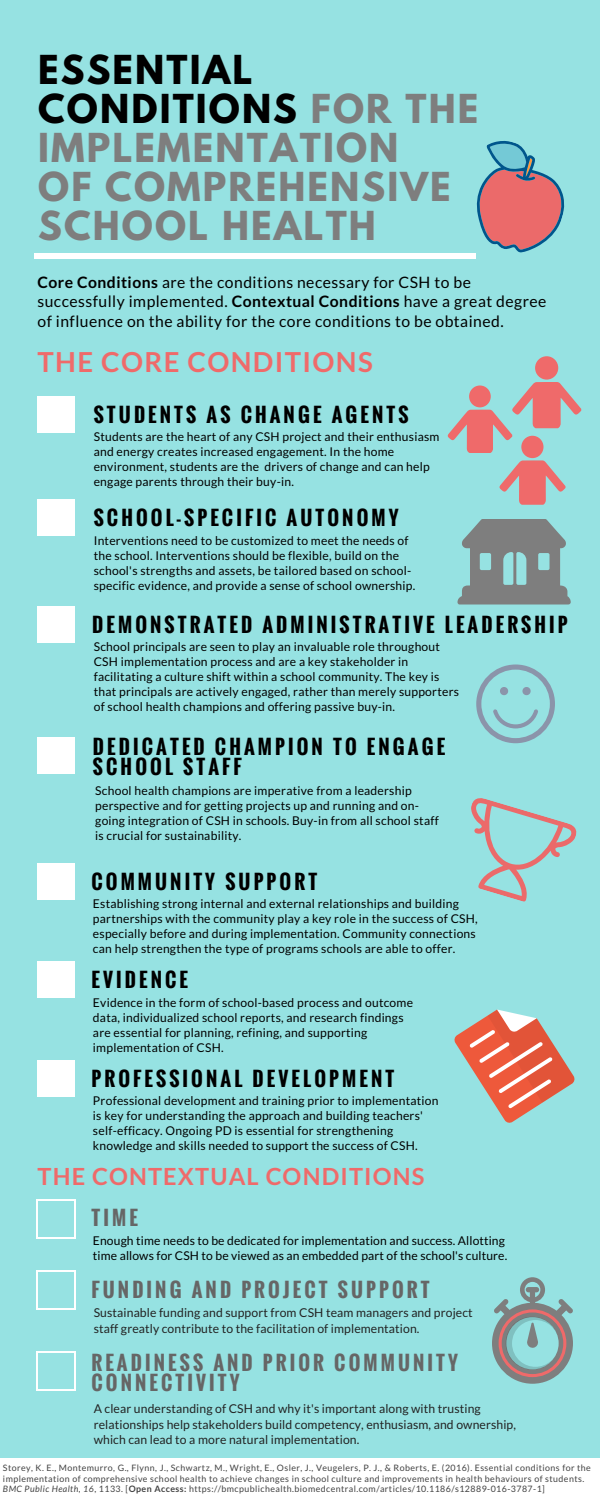
<style>
.page{position:relative;width:600px;height:1500px;background:#96e2e2}
.page>*{position:absolute;margin:0;border:0;box-sizing:border-box;transform-origin:0 0}
.t1{font:700 35.4px/39px "League Spartan";letter-spacing:.06em;color:#7e7e7e}
.t2{font:700 27.5px "Lato";letter-spacing:.05em;color:#ef6a6a}
.t3{font:700 23.6px "Lato";letter-spacing:.05em;color:#ef6a6a}
.t4{font:700 19.7px/20.2px "Oswald";letter-spacing:.16em;color:#000}
.t5{font:700 19.7px/19.5px "Oswald";letter-spacing:.16em;color:#666}
.t6{font:15.7px/19.5px "Lato";letter-spacing:.03em;color:#000}
.t7{font:12.2px/15.8px "Lato";letter-spacing:.01em;color:#222}
.t8{font:12.1px/15px "Lato";letter-spacing:.02em;color:#000}
.t9{font:8.8px/10.5px "Lato";letter-spacing:.05em;color:#424242}
.s1{color:#000}
.s2{font-weight:700}
.s3{font-style:italic}
</style>
<div class="page">
<div style="left:38px;top:396px;width:37px;height:37px;background:#fff"></div>
<div style="left:38px;top:500px;width:37px;height:36px;background:#fff"></div>
<div style="left:38px;top:606px;width:37px;height:37px;background:#fff"></div>
<div style="left:38px;top:737px;width:37px;height:37px;background:#fff"></div>
<div style="left:38px;top:863px;width:37px;height:37px;background:#fff"></div>
<div style="left:35px;top:254px;width:441px;height:5px;background:#fff"></div>
<div style="left:0;top:1458px;width:600px;height:42px;background:#fff"></div>
<div style="left:38px;top:962px;width:37px;height:36px;background:#fff"></div>
<div style="left:38px;top:1060px;width:37px;height:37px;background:#fff"></div>
<hr style="left:37px;top:1200px;width:1px;height:37px;background:#fff">
<hr style="left:75px;top:1200px;width:1px;height:37px;background:#fff">
<hr style="left:38px;top:1237px;width:37px;height:1px;background:#fff">
<hr style="left:38px;top:1199px;width:37px;height:1px;background:#fff">
<hr style="left:37px;top:1272px;width:1px;height:36px;background:#fff">
<hr style="left:75px;top:1272px;width:1px;height:36px;background:#fff">
<hr style="left:38px;top:1308px;width:37px;height:1px;background:#fff">
<hr style="left:38px;top:1271px;width:37px;height:1px;background:#fff">
<hr style="left:37px;top:1353px;width:1px;height:36px;background:#fff">
<hr style="left:75px;top:1353px;width:1px;height:36px;background:#fff">
<hr style="left:38px;top:1389px;width:37px;height:1px;background:#fff">
<hr style="left:38px;top:1352px;width:37px;height:1px;background:#fff">
<svg style="left:461px;top:141px;width:104px;height:113px"></svg>
<svg style="left:454px;top:1010px;width:120px;height:113px"></svg>
<div style="left:535px;top:356px;width:23px;height:24px;background:#ef6a6a;border-radius:50%"></div>
<svg style="left:448px;top:382px;width:133px;height:71px"></svg>
<div style="left:521px;top:436px;width:23px;height:22px;background:#ef6a6a;border-radius:50%"></div>
<svg style="left:499px;top:460px;width:66px;height:45px"></svg>
<svg style="left:458px;top:519px;width:113px;height:85px"></svg>
<svg style="left:471px;top:798px;width:106px;height:104px"></svg>
<svg style="left:476px;top:664px;width:79px;height:79px"></svg>
<svg style="left:492px;top:1277px;width:81px;height:107px"></svg>
<h1 class="t1" style="left:38px;top:54px;width:442px"><span class="s1">ESSENTIAL<br>CONDITIONS</span> FOR THE<br>IMPLEMENTATION<br>OF COMPREHENSIVE<br>SCHOOL HEALTH</h1>
<p class="t6" style="left:37px;top:272px;width:510px"><span class="s2">Core Conditions</span> are the conditions necessary for CSH to be successfully implemented. <span class="s2">Contextual Conditions</span> have a great degree of influence on the ability for the core conditions to be obtained.</p>
<h2 class="t2" style="left:37px;top:345px;width:337px">THE CORE CONDITIONS</h2>
<h3 class="t4" style="left:94px;top:404px;width:316px">STUDENTS AS CHANGE AGENTS</h3>
<p class="t8" style="left:94px;top:429px;width:347px">Students are the heart of any CSH project and their enthusiasm and energy creates increased engagement. In the home environment, students are the drivers of change and can help engage parents through their buy-in.</p>
<h3 class="t4" style="left:94px;top:507px;width:306px">SCHOOL-SPECIFIC AUTONOMY</h3>
<p class="t8" style="left:94px;top:532px;width:323px">Interventions need to be customized to meet the needs of the school. Interventions should be flexible, build on the school's strengths and assets, be tailored based on school&shy;specific evidence, and provide a sense of school ownership.</p>
<h3 class="t4" style="left:92px;top:614px;width:477px">DEMONSTRATED ADMINISTRATIVE LEADERSHIP</h3>
<p class="t8" style="left:94px;top:639px;width:367px">School principals are seen to play an invaluable role throughout CSH implementation process and are a key stakeholder in facilitating a culture shift within a school community. The key is that principals are actively engaged, rather than merely supporters of school health champions and offering passive buy-in.</p>
<h3 class="t4" style="left:93px;top:736px;width:354px">DEDICATED CHAMPION TO ENGAGE<br>SCHOOL STAFF</h3>
<p class="t8" style="left:95px;top:783px;width:345px">School health champions are imperative from a leadership perspective and for getting projects up and running and on&shy;going integration of CSH in schools. Buy-in from all school staff is crucial for sustainability.</p>
<h3 class="t4" style="left:91px;top:871px;width:227px">COMMUNITY SUPPORT</h3>
<p class="t8" style="left:93px;top:896px;width:386px">Establishing strong internal and external relationships and building partnerships with the community play a key role in the success of CSH, especially before and during implementation. Community connections can help strengthen the type of programs schools are able to offer.</p>
<h3 class="t4" style="left:91px;top:969px;width:98px">EVIDENCE</h3>
<p class="t8" style="left:93px;top:994px;width:322px">Evidence in the form of school-based process and outcome data, individualized school reports, and research findings are essential for planning, refining, and supporting implementation of CSH.</p>
<h3 class="t4" style="left:91px;top:1068px;width:304px">PROFESSIONAL DEVELOPMENT</h3>
<p class="t8" style="left:93px;top:1093px;width:347px">Professional development and training prior to implementation is key for understanding the approach and building teachers' self-efficacy. Ongoing PD is essential for strengthening knowledge and skills needed to support the success of CSH.</p>
<h3 class="t3" style="left:37px;top:1161px;width:388px">THE CONTEXTUAL CONDITIONS</h3>
<h3 class="t5" style="left:91px;top:1208px;width:48px">TIME</h3>
<p class="t8" style="left:93px;top:1233px;width:416px">Enough time needs to be dedicated for implementation and success. Allotting time allows for CSH to be viewed as an embedded part of the school's culture.</p>
<h3 class="t5" style="left:91px;top:1279px;width:340px">FUNDING AND PROJECT SUPPORT</h3>
<p class="t7" style="left:94px;top:1304px;width:380px">Sustainable funding and support from CSH team managers and project staff greatly contribute to the facilitation of implementation.</p>
<h3 class="t5" style="left:91px;top:1353px;width:368px">READINESS AND PRIOR COMMUNITY<br>CONNECTIVITY</h3>
<p class="t7" style="left:94px;top:1400px;width:424px">A clear understanding of CSH and why it's important along with trusting relationships help stakeholders build competency, enthusiasm, and ownership, which can lead to a more natural implementation.</p>
<p class="t9" style="left:3px;top:1463px;width:589px">Storey, K. E., Montemurro, G., Flynn, J., Schwartz, M., Wright, E., Osler, J., Veugelers, P. J., &amp; Roberts, E. (2016). Essential conditions for the implementation of comprehensive school health to achieve changes in school culture and improvements in health behaviours of students.<br><span class="s3">BMC Public Health, 16</span>, 1133. [<span class="s2">Open Access:</span> https://bmcpublichealth.biomedcentral.com/articles/10.1186/s12889-016-3787-1]</p>
</div>
